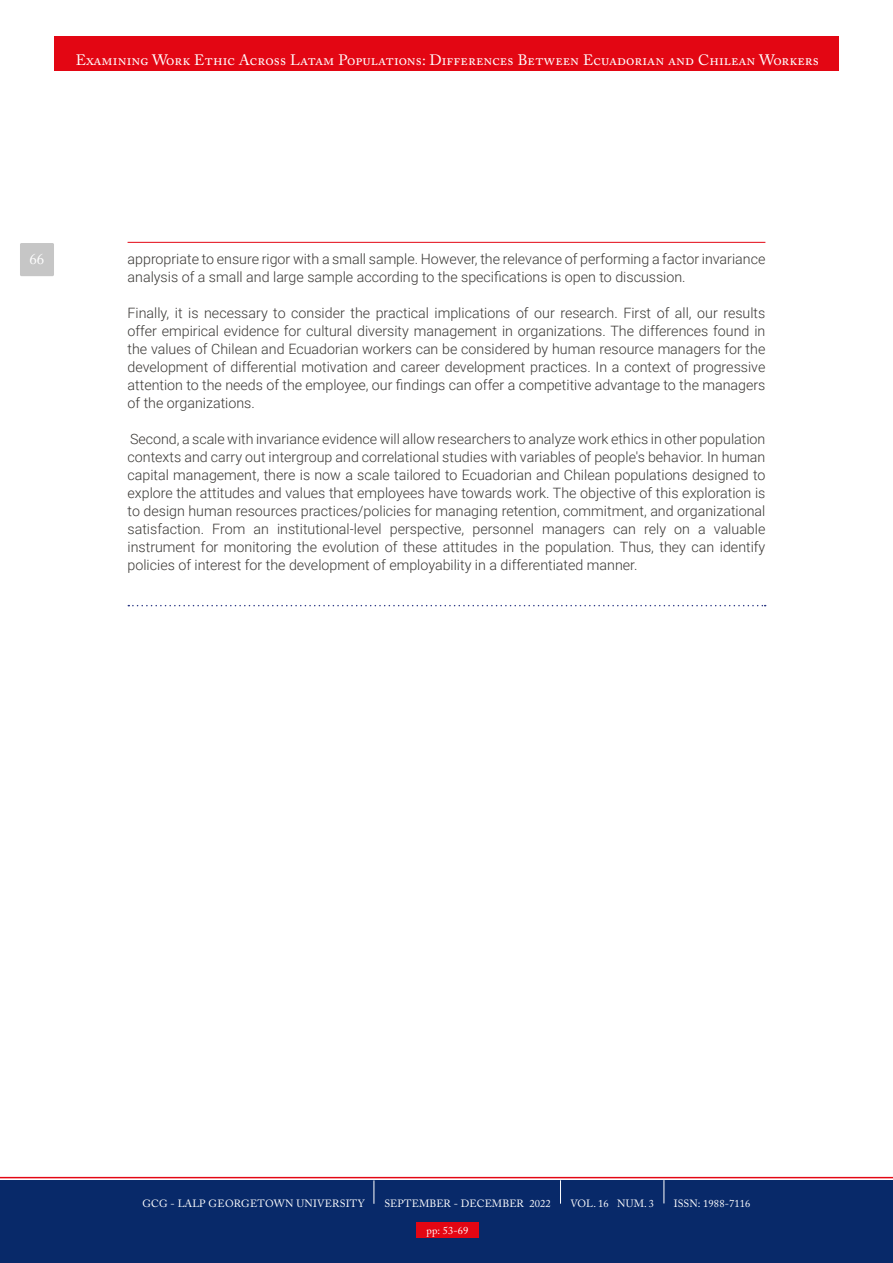
<style>
.page{position:relative;width:893px;height:1263px;background:#fff}
.page>*{position:absolute;margin:0;border:0;box-sizing:border-box;transform-origin:0 0}
.t1{font:15px "Adobe Caslon Pro";letter-spacing:.005em;color:#fff}
.t2{font:300 14.25px/18px "Roboto";color:#3a3835;text-align:justify}
.t3{font:10.5px "Adobe Caslon Pro";letter-spacing:.01em;color:#fff}
</style>
<div class="page">
<div style="left:54px;top:37px;width:785px;height:34px;background:#e30613"></div>
<div style="left:0;top:1180px;width:893px;height:83px;background:#082969"></div>
<div style="left:20px;top:243px;width:34px;height:33px;background:#c6c6c6;border-radius:2px"></div>
<hr style="left:128px;top:242px;width:637px;height:1px;background:#e30613">
<svg style="left:0;top:1177px;width:893px;height:27px"></svg>
<svg style="left:128px;top:605px;width:638px;height:1px"></svg>
<div style="left:416px;top:1222px;width:63px;height:15px;background:#e30613"></div>
<p class="t1" style="left:76px;top:51px;width:745px">Examining Work Ethic Across Latam Populations: Differences Between Ecuadorian and Chilean Workers</p>
<p class="t1" style="left:29px;top:250px;width:16px">66</p>
<p class="t2" style="left:128px;top:250px;width:639px">appropriate to ensure rigor with a small sample. However, the relevance of performing a factor invariance analysis of a small and large sample according to the specifications is open to discussion.</p>
<p class="t2" style="left:128px;top:304px;width:639px">Finally, it is necessary to consider the practical implications of our research. First of all, our results offer empirical evidence for cultural diversity management in organizations. The differences found in the values of Chilean and Ecuadorian workers can be considered by human resource managers for the development of differential motivation and career development practices. In a context of progressive attention to the needs of the employee, our findings can offer a competitive advantage to the managers of the organizations.</p>
<p class="t2" style="left:128px;top:430px;width:639px">Second, a scale with invariance evidence will allow researchers to analyze work ethics in other population contexts and carry out intergroup and correlational studies with variables of people's behavior. In human capital management, there is now a scale tailored to Ecuadorian and Chilean populations designed to explore the attitudes and values that employees have towards work. The objective of this exploration is to design human resources practices/policies for managing retention, commitment, and organizational satisfaction. From an institutional-level perspective, personnel managers can rely on a valuable instrument for monitoring the evolution of these attitudes in the population. Thus, they can identify policies of interest for the development of employability in a differentiated manner.</p>
<p class="t3" style="left:143px;top:1197px;width:224px">GCG - LALP GEORGETOWN UNIVERSITY</p>
<p class="t3" style="left:384px;top:1197px;width:168px">SEPTEMBER - DECEMBER 2022</p>
<p class="t3" style="left:570px;top:1197px;width:85px">VOL. 16 NUM. 3</p>
<p class="t3" style="left:674px;top:1197px;width:78px">ISSN: 1988-7116</p>
<p class="t3" style="left:426px;top:1224px;width:43px">pp: 53-69</p>
</div>
